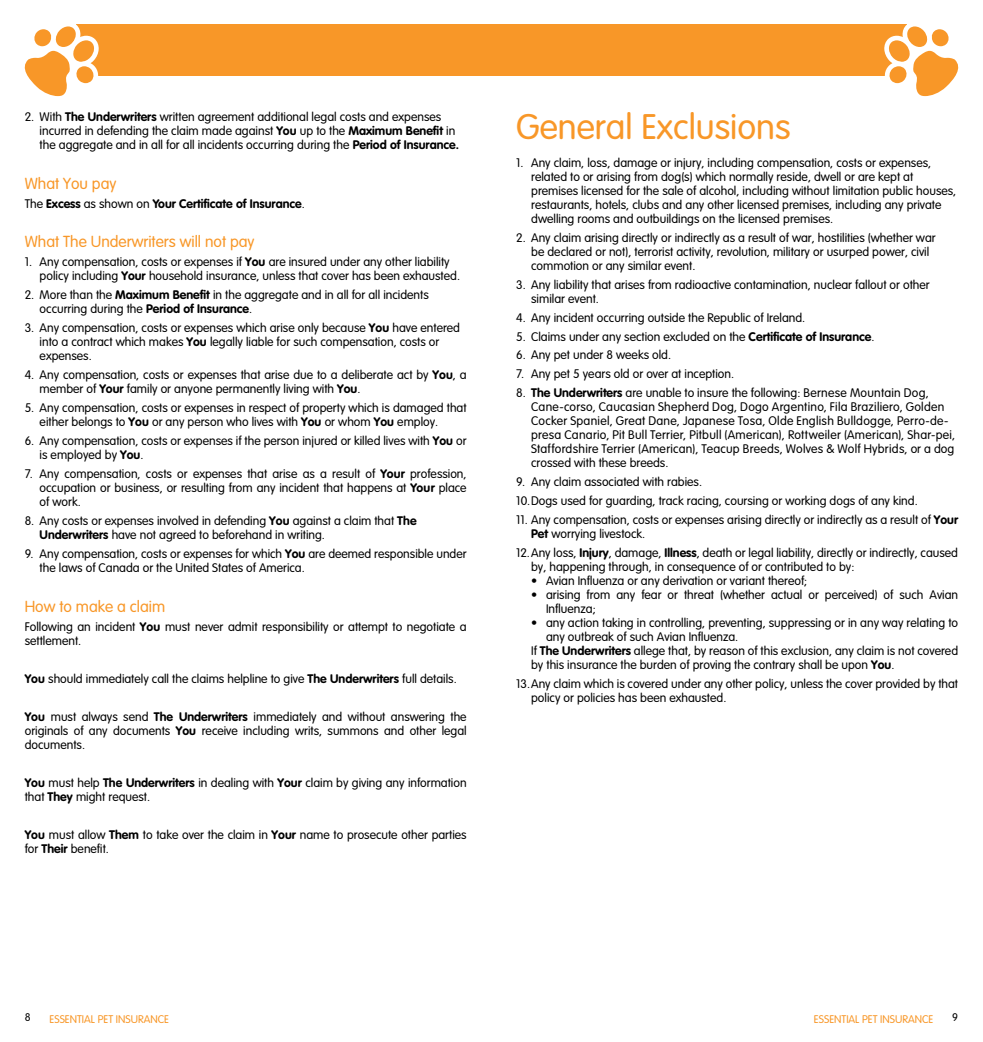
<style>
.page{position:relative;width:983px;height:1042px;background:#fff}
.page>*{position:absolute;margin:0;border:0;box-sizing:border-box;transform-origin:0 0}
.t1{font:300 35px "VAG Rounded Std";color:#f89728}
.t2{font:300 15.75px "VAG Rounded Std";color:#f89728}
.t3{font:300 12.25px/14px "VAG Rounded Std";color:#000}
.t4{font:300 12.25px/14px "VAG Rounded Std";letter-spacing:.02em;color:#000}
.t5{font:700 12.25px "VAG Rounded Std";color:#000}
.t6{font:300 10.85px "VAG Rounded Std";color:#f89728}
.t7{font:300 10.85px "VAG Rounded Std";color:#000}
.s1{font-weight:700}
.s2{font-weight:300}
</style>
<div class="page">
<div style="left:76px;top:24px;width:415px;height:52px;background:#f89728"></div>
<svg style="left:24px;top:24px;width:75px;height:73px"></svg>
<div style="left:491px;top:24px;width:415px;height:52px;background:#f89728"></div>
<svg style="left:884px;top:24px;width:75px;height:73px"></svg>
<p class="t3" style="left:40px;top:110px;width:421px;text-indent:-15px">2. With <span class="s1">The Underwriters</span> written agreement additional legal costs and expenses incurred in defending the claim made against <span class="s1">You</span> up to the <span class="s1">Maximum Benefit</span> in the aggregate and in all for all incidents occurring during the <span class="s1">Period of Insurance.</span></p>
<p class="t2" style="left:25px;top:174px;width:93px">What You pay</p>
<p class="t5" style="left:25px;top:196px;width:281px"><span class="s2">The</span> Excess <span class="s2">as shown on</span> Your Certificate of Insurance<span class="s2">.</span></p>
<p class="t2" style="left:25px;top:233px;width:231px">What The Underwriters will not pay</p>
<p class="t3" style="left:40px;top:255px;width:422px;text-indent:-15px">1. Any compensation, costs or expenses if <span class="s1">You</span> are insured under any other liability policy including <span class="s1">Your</span> household insurance, unless that cover has been exhausted.</p>
<p class="t3" style="left:40px;top:288px;width:390px;text-indent:-15px">2. More than the <span class="s1">Maximum Benefit</span> in the aggregate and in all for all incidents occurring during the <span class="s1">Period of Insurance</span>.</p>
<p class="t3" style="left:40px;top:321px;width:422px;text-indent:-15px">3. Any compensation, costs or expenses which arise only because <span class="s1">You</span> have entered into a contract which makes <span class="s1">You</span> legally liable for such compensation, costs or expenses.</p>
<p class="t3" style="left:40px;top:368px;width:428px;text-indent:-15px">4. Any compensation, costs or expenses that arise due to a deliberate act by <span class="s1">You</span>, a member of <span class="s1">Your</span> family or anyone permanently living with <span class="s1">You</span>.</p>
<p class="t3" style="left:40px;top:401px;width:428px;text-indent:-15px">5. Any compensation, costs or expenses in respect of property which is damaged that either belongs to <span class="s1">You</span> or any person who lives with <span class="s1">You</span> or whom <span class="s1">You</span> employ.</p>
<p class="t3" style="left:40px;top:434px;width:428px;text-indent:-15px">6. Any compensation, costs or expenses if the person injured or killed lives with <span class="s1">You</span> or is employed by <span class="s1">You</span>.</p>
<p class="t3" style="left:40px;top:467px;width:428px;text-align:justify;text-indent:-15px">7. Any compensation, costs or expenses that arise as a result of <span class="s1">Your</span> profession, occupation or business, or resulting from any incident that happens at <span class="s1">Your</span> place of work.</p>
<p class="t3" style="left:40px;top:514px;width:378px;text-indent:-15px">8. Any costs or expenses involved in defending <span class="s1">You</span> against a claim that <span class="s1">The<br>Underwriters</span> have not agreed to beforehand in writing.</p>
<p class="t3" style="left:40px;top:547px;width:428px;text-indent:-15px">9. Any compensation, costs or expenses for which <span class="s1">You</span> are deemed responsible under the laws of Canada or the United States of America.</p>
<p class="t2" style="left:25px;top:597px;width:142px">How to make a claim</p>
<p class="t3" style="left:25px;top:620px;width:443px">Following an incident <span class="s1">You</span> must never admit responsibility or attempt to negotiate a settlement.</p>
<p class="t3" style="left:25px;top:672px;width:433px"><span class="s1">You</span> should immediately call the claims helpline to give <span class="s1">The Underwriters</span> full details.</p>
<p class="t3" style="left:25px;top:710px;width:443px;text-align:justify"><span class="s1">You</span> must always send <span class="s1">The Underwriters</span> immediately and without answering the originals of any documents <span class="s1">You</span> receive including writs, summons and other legal documents.</p>
<p class="t3" style="left:25px;top:776px;width:443px"><span class="s1">You</span> must help <span class="s1">The Underwriters</span> in dealing with <span class="s1">Your</span> claim by giving any information that <span class="s1">They</span> might request.</p>
<p class="t3" style="left:25px;top:827px;width:443px"><span class="s1">You</span> must allow <span class="s1">Them</span> to take over the claim in <span class="s1">Your</span> name to prosecute other parties for <span class="s1">Their</span> benefit.</p>
<h1 class="t1" style="left:516px;top:106px;width:276px">General Exclusions</h1>
<p class="t3" style="left:531px;top:156px;width:426px;text-indent:-15px">1. Any claim, loss, damage or injury, including compensation, costs or expenses, related to or arising from dog(s) which normally reside, dwell or are kept at premises licensed for the sale of alcohol, including without limitation public houses, restaurants, hotels, clubs and any other licensed premises, including any private dwelling rooms and outbuildings on the licensed premises.</p>
<p class="t3" style="left:531px;top:231px;width:406px;text-indent:-15px">2. Any claim arising directly or indirectly as a result of war, hostilities (whether war be declared or not), terrorist activity, revolution, military or usurped power, civil commotion or any similar event.</p>
<p class="t3" style="left:531px;top:278px;width:400px;text-indent:-15px">3. Any liability that arises from radioactive contamination, nuclear fallout or other similar event.</p>
<p class="t3" style="left:516px;top:311px;width:290px">4. Any incident occurring outside the Republic of Ireland.</p>
<p class="t3" style="left:516px;top:330px;width:359px">5. Claims under any section excluded on the <span class="s1">Certificate of Insurance</span>.</p>
<p class="t3" style="left:516px;top:349px;width:156px">6. Any pet under 8 weeks old.</p>
<p class="t3" style="left:516px;top:368px;width:219px">7. Any pet 5 years old or over at inception.</p>
<p class="t4" style="left:531px;top:386px;width:425px;text-indent:-15px">8. <span class="s1">The Underwriters</span> are unable to insure the following: Bernese Mountain Dog, Cane-corso, Caucasian Shepherd Dog, Dogo Argentino, Fila Braziliero, Golden Cocker Spaniel, Great Dane, Japanese Tosa, Olde English Bulldogge, Perro-de&shy;presa Canario, Pit Bull Terrier, Pitbull (American), Rottweiler (American), Shar-pei, Staffordshire Terrier (American), Teacup Breeds, Wolves &amp; Wolf Hybrids, or a dog crossed with these breeds.</p>
<p class="t3" style="left:516px;top:473px;width:403px;line-height:18.9px">9. Any claim associated with rabies.<br>10.Dogs used for guarding, track racing, coursing or working dogs of any kind.</p>
<p class="t3" style="left:531px;top:513px;width:428px;text-indent:-15px">11. Any compensation, costs or expenses arising directly or indirectly as a result of <span class="s1">Your<br>Pet</span> worrying livestock.</p>
<p class="t3" style="left:531px;top:546px;width:428px;text-indent:-15px">12.Any loss, <span class="s1">Injury</span>, damage, <span class="s1">Illness</span>, death or legal liability, directly or indirectly, caused by, happening through, in consequence of or contributed to by:</p>
<p class="t3" style="left:531px;top:574px;width:277px">• Avian Influenza or any derivation or variant thereof;</p>
<p class="t3" style="left:546px;top:588px;width:413px;text-indent:-15px">• arising from any fear or threat (whether actual or perceived) of such Avian<br>Influenza;</p>
<p class="t3" style="left:531px;top:616px;width:428px">• any action taking in controlling, preventing, suppressing or in any way relating to</p>
<p class="t3" style="left:546px;top:630px;width:194px">any outbreak of such Avian Influenza.</p>
<p class="t3" style="left:531px;top:644px;width:428px">If <span class="s1">The Underwriters</span> allege that, by reason of this exclusion, any claim is not covered</p>
<p class="t3" style="left:531px;top:658px;width:364px">by this insurance the burden of proving the contrary shall be upon <span class="s1">You</span>.</p>
<p class="t3" style="left:531px;top:677px;width:428px;text-indent:-15px">13.Any claim which is covered under any other policy, unless the cover provided by that policy or policies has been exhausted.</p>
<p class="t7" style="left:25px;top:1011px;width:7px">8</p>
<p class="t6" style="left:50px;top:1012px;width:121px">ESSENTIAL PET INSURANCE</p>
<p class="t6" style="left:813px;top:1012px;width:121px">ESSENTIAL PET INSURANCE</p>
<p class="t7" style="left:952px;top:1011px;width:7px">9</p>
</div>
